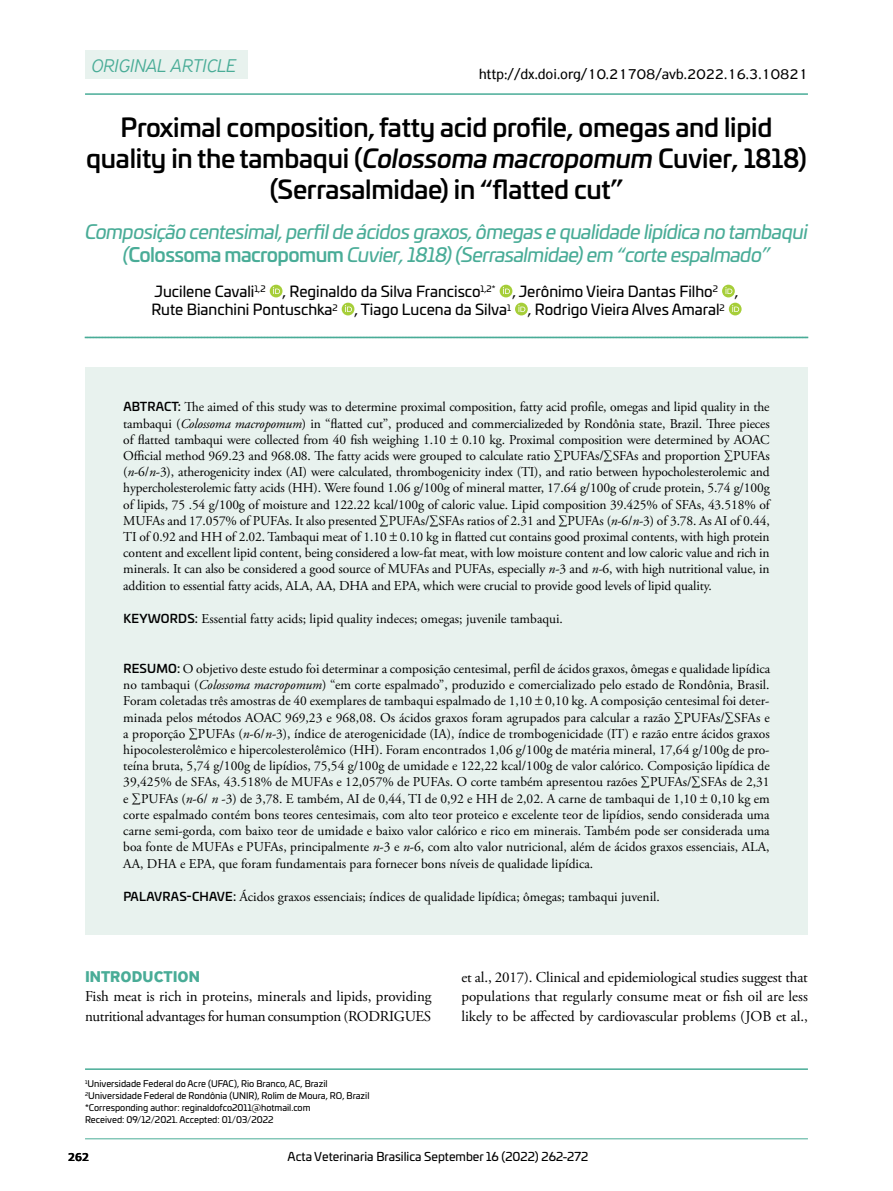
<style>
.page{position:relative;width:893px;height:1191px;background:#fff}
.page>*{position:absolute;margin:0;border:0;box-sizing:border-box;transform-origin:0 0}
.t1{font:500 25.5px/30.6px "Univia Pro";letter-spacing:-.01em;color:#000;text-align:center}
.t2{font:italic 19.5px/23.4px "Univia Pro";letter-spacing:-.03em;color:#49ac97;text-align:center}
.t3{font:italic 300 19.5px "PF Highway Sans Pro";color:#49ac97}
.t4{font:700 16.5px "PF Highway Sans Pro";color:#49ac97}
.t5{font:15px/19.5px "Adobe Garamond Pro";letter-spacing:-.005em;color:#000;text-align:justify}
.t6{font:15px/18px "Univia Pro";color:#000}
.t7{font:15px/19.5px "Adobe Garamond Pro";letter-spacing:-.025em;color:#000}
.t8{font:15px "PF Highway Sans Pro";color:#000}
.t9{font:13.5px/16.2px "Adobe Garamond Pro";color:#000;text-align:justify}
.t10{font:12px "Univia Pro";color:#000}
.t11{font:700 12px "PF Agora Sans Pro";color:#000}
.t12{font:9px/12px "Univia Pro";color:#000}
.s1{font-style:italic}
.s2{font-weight:500;font-style:normal}
.s3{font-family:"Univia Pro";font-weight:500;font-size:12px}
</style>
<div class="page">
<hr style="left:85px;top:1138px;width:723px;height:1px;background:#49ac97">
<hr style="left:85px;top:93px;width:723px;height:2px;background:#49ac97">
<svg style="left:85px;top:336px;width:723px;height:2px"></svg>
<div style="left:270px;top:285px;width:12px;height:12px;background:#a6ce39;border-radius:50%"></div>
<svg style="left:273px;top:287px;width:7px;height:7px"></svg>
<div style="left:500px;top:285px;width:12px;height:12px;background:#a6ce39;border-radius:50%"></div>
<svg style="left:503px;top:287px;width:7px;height:7px"></svg>
<svg style="left:722px;top:285px;width:13px;height:12px"></svg>
<svg style="left:725px;top:287px;width:7px;height:7px"></svg>
<div style="left:342px;top:303px;width:12px;height:12px;background:#a6ce39;border-radius:50%"></div>
<svg style="left:345px;top:305px;width:7px;height:7px"></svg>
<svg style="left:515px;top:303px;width:13px;height:12px"></svg>
<svg style="left:518px;top:305px;width:7px;height:7px"></svg>
<svg style="left:729px;top:303px;width:13px;height:12px"></svg>
<svg style="left:732px;top:305px;width:7px;height:7px"></svg>
<hr style="left:85px;top:1068px;width:723px;height:2px;background:#49ac97">
<div style="left:85px;top:50px;width:162px;height:29px;background:#e8f2ee"></div>
<div style="left:85px;top:367px;width:723px;height:567px;background:#e8f2ee"></div>
<h2 class="t3" style="left:91px;top:54px;width:146px">ORIGINAL ARTICLE</h2>
<p class="t8" style="left:479px;top:65px;width:330px">http://dx.doi.org/10.21708/avb.2022.16.3.10821</p>
<h1 class="t1" style="left:86px;top:111px;width:722px">Proximal composition, fatty acid profile, omegas and lipid quality in the tambaqui (<span class="s1">Colossoma macropomum</span> Cuvier, 1818) (Serrasalmidae) in “flatted cut”</h1>
<h2 class="t2" style="left:85px;top:219px;width:724px">Composição centesimal, perfil de ácidos graxos, ômegas e qualidade lipídica no tambaqui (<span class="s2">Colossoma macropomum</span> Cuvier, 1818) (Serrasalmidae) em “corte espalmado”</h2>
<p class="t6" style="left:151px;top:282px;width:588px">Jucilene Cavali<sup>1,2</sup> , Reginaldo da Silva Francisco<sup>1,2*</sup> , Jerônimo Vieira Dantas Filho<sup>2</sup> ,<br>Rute Bianchini Pontuschka<sup>2</sup> , Tiago Lucena da Silva<sup>1</sup> , Rodrigo Vieira Alves Amaral<sup>2</sup></p>
<p class="t9" style="left:123px;top:399px;width:648px"><span class="s3">ABTRACT:</span> The aimed of this study was to determine proximal composition, fatty acid profile, omegas and lipid quality in the tambaqui (<span class="s1">Colossoma macropomum</span>) in “flatted cut”, produced and commercializeded by Rondônia state, Brazil. Three pieces of flatted tambaqui were collected from 40 fish weighing 1.10 0.10 kg. Proximal composition were determined by AOAC Official method 969.23 and 968.08. The fatty acids were grouped to calculate ratio ∑PUFAs/∑SFAs and proportion ∑PUFAs (<span class="s1">n</span>-6/<span class="s1">n</span>-3), atherogenicity index (AI) were calculated, thrombogenicity index (TI), and ratio between hypocholesterolemic and hypercholesterolemic fatty acids (HH). Were found 1.06 g/100g of mineral matter, 17.64 g/100g of crude protein, 5.74 g/100g of lipids, 75 .54 g/100g of moisture and 122.22 kcal/100g of caloric value. Lipid composition 39.425% of SFAs, 43.518% of MUFAs and 17.057% of PUFAs. It also presented ∑PUFAs/∑SFAs ratios of 2.31 and ∑PUFAs (<span class="s1">n</span>-6/<span class="s1">n</span>-3) of 3.78. As AI of 0.44, TI of 0.92 and HH of 2.02. Tambaqui meat of 1.10 0.10 kg in flatted cut contains good proximal contents, with high protein content and excellent lipid content, being considered a low-fat meat, with low moisture content and low caloric value and rich in minerals. It can also be considered a good source of MUFAs and PUFAs, especially <span class="s1">n-</span>3 and <span class="s1">n-</span>6, with high nutritional value, in addition to essential fatty acids, ALA, AA, DHA and EPA, which were crucial to provide good levels of lipid quality.</p>
<p class="t9" style="left:123px;top:611px;width:441px"><span class="s3">KEYWORDS:</span> Essential fatty acids; lipid quality indeces; omegas; juvenile tambaqui.</p>
<p class="t9" style="left:123px;top:661px;width:648px"><span class="s3">RESUMO:</span> O objetivo deste estudo foi determinar a composição centesimal, perfil de ácidos graxos, ômegas e qualidade lipídica no tambaqui (<span class="s1">Colossoma macropomum</span>) “em corte espalmado”, produzido e comercializado pelo estado de Rondônia, Brasil.<br>Foram coletadas três amostras de 40 exemplares de tambaqui espalmado de 1,10 0,10 kg. A composição centesimal foi deter&shy;minada pelos métodos AOAC 969,23 e 968,08. Os ácidos graxos foram agrupados para calcular a razão ∑PUFAs/∑SFAs e a proporção ∑PUFAs (<span class="s1">n</span>-6/<span class="s1">n-</span>3), índice de aterogenicidade (IA), índice de trombogenicidade (IT) e razão entre ácidos graxos hipocolesterolêmico e hipercolesterolêmico (HH). Foram encontrados 1,06 g/100g de matéria mineral, 17,64 g/100g de pro&shy;teína bruta, 5,74 g/100g de lipídios, 75,54 g/100g de umidade e 122,22 kcal/100g de valor calórico. Composição lipídica de 39,425% de SFAs, 43.518% de MUFAs e 12,057% de PUFAs. O corte também apresentou razões ∑PUFAs/∑SFAs de 2,31 e ∑PUFAs (<span class="s1">n</span>-6/ <span class="s1">n</span> -3) de 3,78. E também, AI de 0,44, TI de 0,92 e HH de 2,02. A carne de tambaqui de 1,10 0,10 kg em corte espalmado contém bons teores centesimais, com alto teor proteico e excelente teor de lipídios, sendo considerada uma carne semi-gorda, com baixo teor de umidade e baixo valor calórico e rico em minerais. Também pode ser considerada uma boa fonte de MUFAs e PUFAs, principalmente <span class="s1">n</span>-3 e <span class="s1">n</span>-6, com alto valor nutricional, além de ácidos graxos essenciais, ALA, AA, DHA e EPA, que foram fundamentais para fornecer bons níveis de qualidade lipídica.</p>
<p class="t9" style="left:123px;top:889px;width:538px"><span class="s3">PALAVRAS-CHAVE:</span> Ácidos graxos essenciais; índices de qualidade lipídica; ômegas; tambaqui juvenil.</p>
<p class="t4" style="left:85px;top:966px;width:116px">INTRODUCTION</p>
<p class="t7" style="left:85px;top:987px;width:348px">Fish meat is rich in proteins, minerals and lipids, providing nutritional advantages for human consumption (RODRIGUES</p>
<p class="t12" style="left:85px;top:1077px;width:286px"><sup>1</sup>Universidade Federal do Acre (UFAC), Rio Branco, AC, Brazil <sup>2</sup>Universidade Federal de Rondônia (UNIR), Rolim de Moura, RO, Brazil *Corresponding author: reginaldofco2011@hotmail.com<br>Received: 09/12/2021. Accepted: 01/03/2022</p>
<p class="t5" style="left:461px;top:967px;width:348px">et al., 2017). Clinical and epidemiological studies suggest that populations that regularly consume meat or fish oil are less likely to be affected by cardiovascular problems (JOB et al.,</p>
<p class="t11" style="left:68px;top:1148px;width:23px">262</p>
<p class="t10" style="left:288px;top:1147px;width:302px">Acta Veterinaria Brasilica September 16 (2022) 262-272</p>
</div>
